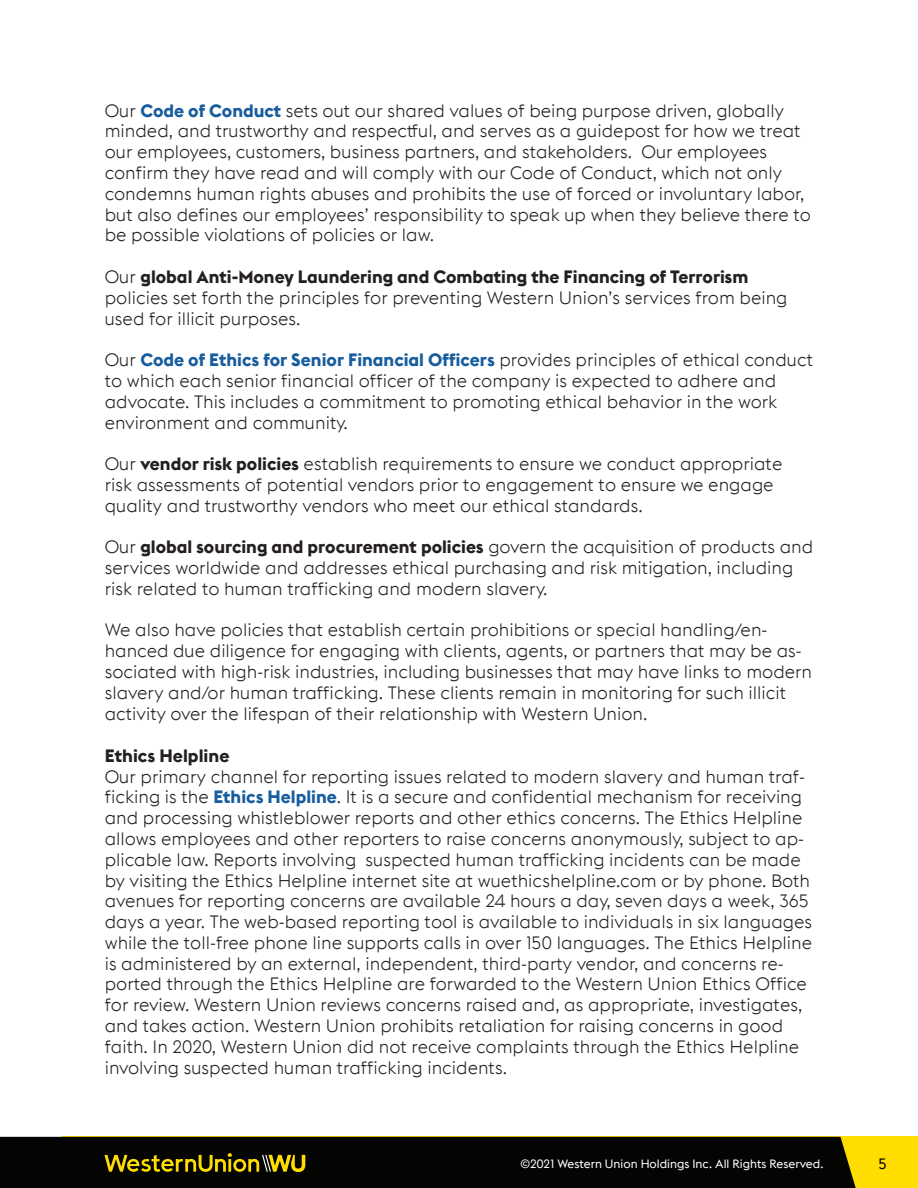
<style>
.page{position:relative;width:918px;height:1188px;background:#fff}
.page>*{position:absolute;margin:0;border:0;box-sizing:border-box;transform-origin:0 0}
.t1{font:17.85px/20.9px "Euclid WU Light";color:#231f20}
.t2{font:17.85px "Euclid WU Bold";color:#231f20}
.t3{font:15px "Euclid WU";color:#000}
.Paragraph{font:12px "Euclid WU";color:#fff}
.s1{font-family:"Euclid WU Bold";color:#175d9e}
.s2{font-family:"Euclid WU Light"}
.s3{font-family:"Euclid WU Bold"}
</style>
<div class="page">
<div style="left:61px;top:1137px;width:857px;height:51px;background:#fd0"></div>
<div style="left:0;top:1137px;width:856px;height:51px;background:#040503"></div>
<svg style="left:104px;top:1153px;width:201px;height:19px"></svg>
<p class="t1" style="left:105px;top:100px;width:708px">Our <span class="s1">Code of Conduct</span> sets out our shared values of being purpose driven, globally minded, and trustworthy and respectful, and serves as a guidepost for how we treat our employees, customers, business partners, and stakeholders. Our employees confirm they have read and will comply with our Code of Conduct, which not only condemns human rights abuses and prohibits the use of forced or involuntary labor, but also defines our employees’ responsibility to speak up when they believe there to be possible violations of policies or law.</p>
<p class="t2" style="left:105px;top:265px;width:645px"><span class="s2">Our</span> global Anti-Money Laundering and Combating the Financing of Terrorism</p>
<p class="t1" style="left:105px;top:287px;width:684px">policies set forth the principles for preventing Western Union’s services from being used for illicit purposes.</p>
<p class="t1" style="left:105px;top:350px;width:710px">Our <span class="s1">Code of Ethics for Senior Financial Officers</span> provides principles of ethical conduct to which each senior financial officer of the company is expected to adhere and advocate. This includes a commitment to promoting ethical behavior in the work environment and community.</p>
<p class="t1" style="left:105px;top:453px;width:679px">Our <span class="s3">vendor risk policies</span> establish requirements to ensure we conduct appropriate risk assessments of potential vendors prior to engagement to ensure we engage quality and trustworthy vendors who meet our ethical standards.</p>
<p class="t1" style="left:105px;top:537px;width:710px">Our <span class="s3">global sourcing and procurement policies</span> govern the acquisition of products and services worldwide and addresses ethical purchasing and risk mitigation, including risk related to human trafficking and modern slavery.</p>
<p class="t1" style="left:105px;top:620px;width:709px">We also have policies that establish certain prohibitions or special handling/en&shy;hanced due diligence for engaging with clients, agents, or partners that may be as&shy;sociated with high-risk industries, including businesses that may have links to modern slavery and/or human trafficking. These clients remain in monitoring for such illicit activity over the lifespan of their relationship with Western Union.</p>
<p class="t2" style="left:105px;top:744px;width:126px">Ethics Helpline</p>
<p class="t1" style="left:105px;top:766px;width:709px">Our primary channel for reporting issues related to modern slavery and human traf&shy;ficking is the <span class="s1">Ethics Helpline</span>. It is a secure and confidential mechanism for receiving and processing whistleblower reports and other ethics concerns. The Ethics Helpline allows employees and other reporters to raise concerns anonymously, subject to ap&shy;plicable law. Reports involving suspected human trafficking incidents can be made by visiting the Ethics Helpline internet site at wuethicshelpline.com or by phone. Both avenues for reporting concerns are available 24 hours a day, seven days a week, 365 days a year. The web-based reporting tool is available to individuals in six languages while the toll-free phone line supports calls in over 150 languages. The Ethics Helpline is administered by an external, independent, third-party vendor, and concerns re&shy;ported through the Ethics Helpline are forwarded to the Western Union Ethics Office for review. Western Union reviews concerns raised and, as appropriate, investigates, and takes action. Western Union prohibits retaliation for raising concerns in good faith. In 2020, Western Union did not receive complaints through the Ethics Helpline involving suspected human trafficking incidents.</p>
<p class="Paragraph" style="left:520px;top:1156px;width:305px">©2021 Western Union Holdings Inc. All Rights Reserved.</p>
<p class="t3" style="left:878px;top:1154px;width:10px">5</p>
</div>
